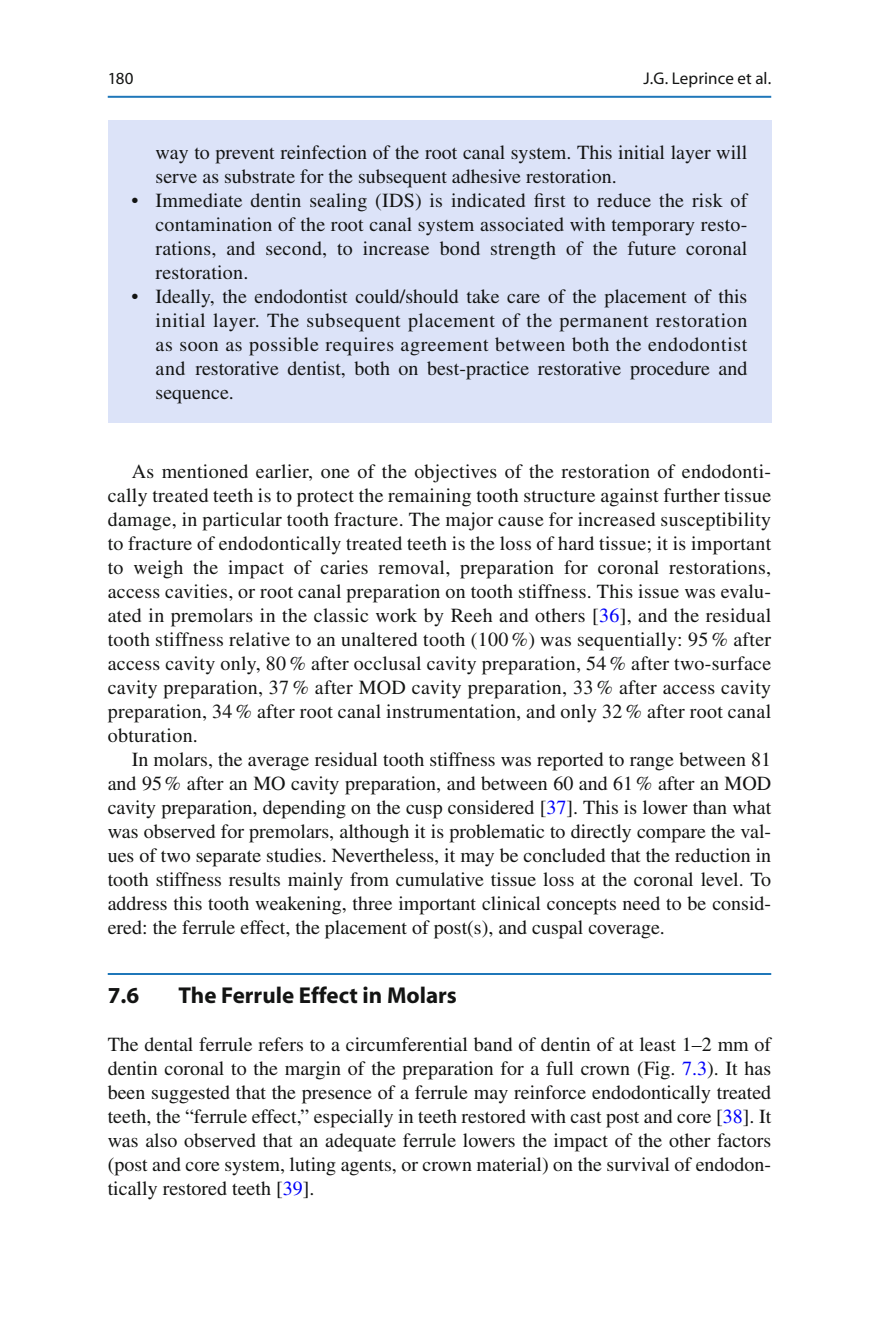
<style>
.page{position:relative;width:879px;height:1333px;background:#fff}
.page>*{position:absolute;margin:0;border:0;box-sizing:border-box;transform-origin:0 0}
.t1{font:700 23px "Vgmkfl Myriad";color:#131413}
.t2{font:20px/24px "Xqmppx Times";color:#131413;text-align:justify}
.t3{font:17px "Tyrvyy Myriad";letter-spacing:.01em;color:#131413}
.s1{color:#0000fa}
</style>
<div class="page">
<hr style="left:108px;top:972px;width:663px;height:2px;background:#1f77b9">
<div style="left:108px;top:121px;width:663px;height:302px;background:#dce3f8"></div>
<hr style="left:108px;top:96px;width:663px;height:2px;background:#1f77b9">
<p class="t3" style="left:108px;top:72px;width:27px">180</p>
<p class="t3" style="left:643px;top:72px;width:129px">J.G. Leprince et al.</p>
<p class="t2" style="left:156px;top:142px;width:593px">way to prevent reinfection of the root canal system. This initial layer will serve as substrate for the subsequent adhesive restoration.</p>
<p class="t2" style="left:156px;top:190px;width:593px;text-indent:-24px">• Immediate dentin sealing (IDS) is indicated first to reduce the risk of contamination of the root canal system associated with temporary resto&shy;rations, and second, to increase bond strength of the future coronal restoration.</p>
<p class="t2" style="left:156px;top:286px;width:593px;text-indent:-24px">• Ideally, the endodontist could/should take care of the placement of this initial layer. The subsequent placement of the permanent restoration as soon as possible requires agreement between both the endodontist and restorative dentist, both on best-practice restorative procedure and sequence.</p>
<p class="t2" style="left:108px;top:461px;width:665px;text-indent:24px">As mentioned earlier, one of the objectives of the restoration of endodonti&shy;cally treated teeth is to protect the remaining tooth structure against further tissue damage, in particular tooth fracture. The major cause for increased susceptibility to fracture of endodontically treated teeth is the loss of hard tissue; it is important to weigh the impact of caries removal, preparation for coronal restorations, access cavities, or root canal preparation on tooth stiffness. This issue was evalu&shy;ated in premolars in the classic work by Reeh and others [ <span class="s1">36</span> ], and the residual tooth stiffness relative to an unaltered tooth (100 %) was sequentially: 95 % after access cavity only, 80 % after occlusal cavity preparation, 54 % after two-surface cavity preparation, 37 % after MOD cavity preparation, 33 % after access cavity preparation, 34 % after root canal instrumentation, and only 32 % after root canal obturation.</p>
<p class="t2" style="left:108px;top:749px;width:665px;text-indent:24px">In molars, the average residual tooth stiffness was reported to range between 81 and 95 % after an MO cavity preparation, and between 60 and 61 % after an MOD cavity preparation, depending on the cusp considered [ <span class="s1">37</span> ]. This is lower than what was observed for premolars, although it is problematic to directly compare the val&shy;ues of two separate studies. Nevertheless, it may be concluded that the reduction in tooth stiffness results mainly from cumulative tissue loss at the coronal level. To address this tooth weakening, three important clinical concepts need to be consid&shy;ered: the ferrule effect, the placement of post(s), and cuspal coverage.</p>
<p class="t1" style="left:108px;top:986px;width:33px">7.6</p>
<p class="t1" style="left:179px;top:986px;width:280px">The Ferrule Effect in Molars</p>
<p class="t2" style="left:108px;top:1033px;width:665px">The dental ferrule refers to a circumferential band of dentin of at least 1–2 mm of dentin coronal to the margin of the preparation for a full crown (Fig. <span class="s1">7.3</span> ). It has been suggested that the presence of a ferrule may reinforce endodontically treated teeth, the “ferrule effect,” especially in teeth restored with cast post and core [ <span class="s1">38</span> ]. It was also observed that an adequate ferrule lowers the impact of the other factors (post and core system, luting agents, or crown material) on the survival of endodon&shy;tically restored teeth [ <span class="s1">39</span> ].</p>
</div>
